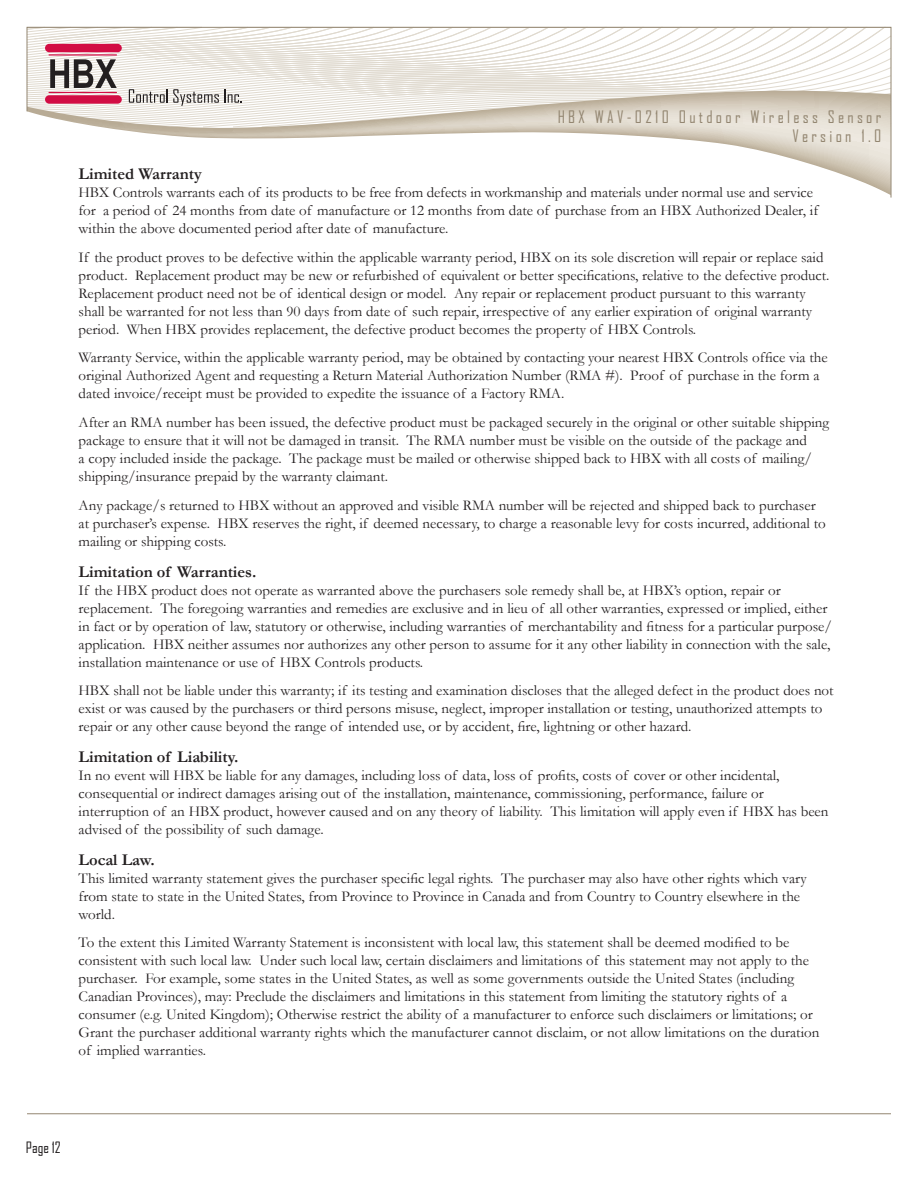
<style>
.page{position:relative;width:918px;height:1188px;background:#fff}
.page>*{position:absolute;margin:0;border:0;box-sizing:border-box;transform-origin:0 0}
.Heading_-_Internal{font:700 16.5px "Garamond";color:#231f20}
.t1{font:16.5px/19.8px "Agency FB";letter-spacing:.2em;color:#938671;text-align:right}
.t2{font:15px/18px "Garamond";color:#231f20}
.t3{font:15px "Agency FB";color:#231f20}
</style>
<div class="page">
<svg style="left:27px;top:27px;width:864px;height:171px"></svg>
<hr style="left:27px;top:1113px;width:864px;height:1px;background:#938671">
<p class="t1" style="left:558px;top:106px;width:325px">HBX WAV-0210 Outdoor Wireless Sensor<br>Version 1.0</p>
<p class="Heading_-_Internal" style="left:79px;top:162px;width:125px">Limited Warranty</p>
<p class="t2" style="left:79px;top:183px;width:741px">HBX Controls warrants each of its products to be free from defects in workmanship and materials under normal use and service for a period of 24 months from date of manufacture or 12 months from date of purchase from an HBX Authorized Dealer, if within the above documented period after date of manufacture.</p>
<p class="t2" style="left:79px;top:247px;width:752px">If the product proves to be defective within the applicable warranty period, HBX on its sole discretion will repair or replace said product. Replacement product may be new or refurbished of equivalent or better specifications, relative to the defective product.<br>Replacement product need not be of identical design or model. Any repair or replacement product pursuant to this warranty shall be warranted for not less than 90 days from date of such repair, irrespective of any earlier expiration of original warranty period. When HBX provides replacement, the defective product becomes the property of HBX Controls.</p>
<p class="t2" style="left:79px;top:348px;width:751px">Warranty Service, within the applicable warranty period, may be obtained by contacting your nearest HBX Controls office via the original Authorized Agent and requesting a Return Material Authorization Number (RMA #). Proof of purchase in the form a dated invoice/receipt must be provided to expedite the issuance of a Factory RMA.</p>
<p class="t2" style="left:79px;top:413px;width:752px">After an RMA number has been issued, the defective product must be packaged securely in the original or other suitable shipping package to ensure that it will not be damaged in transit. The RMA number must be visible on the outside of the package and<br>a copy included inside the package. The package must be mailed or otherwise shipped back to HBX with all costs of mailing/ shipping/insurance prepaid by the warranty claimant.</p>
<p class="t2" style="left:79px;top:496px;width:749px">Any package/s returned to HBX without an approved and visible RMA number will be rejected and shipped back to purchaser at purchaser’s expense. HBX reserves the right, if deemed necessary, to charge a reasonable levy for costs incurred, additional to mailing or shipping costs.</p>
<p class="Heading_-_Internal" style="left:79px;top:560px;width:179px">Limitation of Warranties.</p>
<p class="t2" style="left:79px;top:580px;width:755px">If the HBX product does not operate as warranted above the purchasers sole remedy shall be, at HBX’s option, repair or replacement. The foregoing warranties and remedies are exclusive and in lieu of all other warranties, expressed or implied, either in fact or by operation of law, statutory or otherwise, including warranties of merchantability and fitness for a particular purpose/ application. HBX neither assumes nor authorizes any other person to assume for it any other liability in connection with the sale, installation maintenance or use of HBX Controls products.</p>
<p class="t2" style="left:79px;top:681px;width:757px">HBX shall not be liable under this warranty; if its testing and examination discloses that the alleged defect in the product does not exist or was caused by the purchasers or third persons misuse, neglect, improper installation or testing, unauthorized attempts to repair or any other cause beyond the range of intended use, or by accident, fire, lightning or other hazard.</p>
<p class="Heading_-_Internal" style="left:79px;top:746px;width:161px">Limitation of Liability.</p>
<p class="t2" style="left:79px;top:766px;width:751px">In no event will HBX be liable for any damages, including loss of data, loss of profits, costs of cover or other incidental, consequential or indirect damages arising out of the installation, maintenance, commissioning, performance, failure or interruption of an HBX product, however caused and on any theory of liability. This limitation will apply even if HBX has been advised of the possibility of such damage.</p>
<p class="Heading_-_Internal" style="left:79px;top:848px;width:78px">Local Law.</p>
<p class="t2" style="left:79px;top:868px;width:730px">This limited warranty statement gives the purchaser specific legal rights. The purchaser may also have other rights which vary from state to state in the United States, from Province to Province in Canada and from Country to Country elsewhere in the world.</p>
<p class="t2" style="left:79px;top:933px;width:742px">To the extent this Limited Warranty Statement is inconsistent with local law, this statement shall be deemed modified to be consistent with such local law. Under such local law, certain disclaimers and limitations of this statement may not apply to the purchaser. For example, some states in the United States, as well as some governments outside the United States (including Canadian Provinces), may: Preclude the disclaimers and limitations in this statement from limiting the statutory rights of a consumer (e.g. United Kingdom); Otherwise restrict the ability of a manufacturer to enforce such disclaimers or limitations; or Grant the purchaser additional warranty rights which the manufacturer cannot disclaim, or not allow limitations on the duration of implied warranties.</p>
<p class="t3" style="left:26px;top:1138px;width:36px">Page 12</p>
</div>
